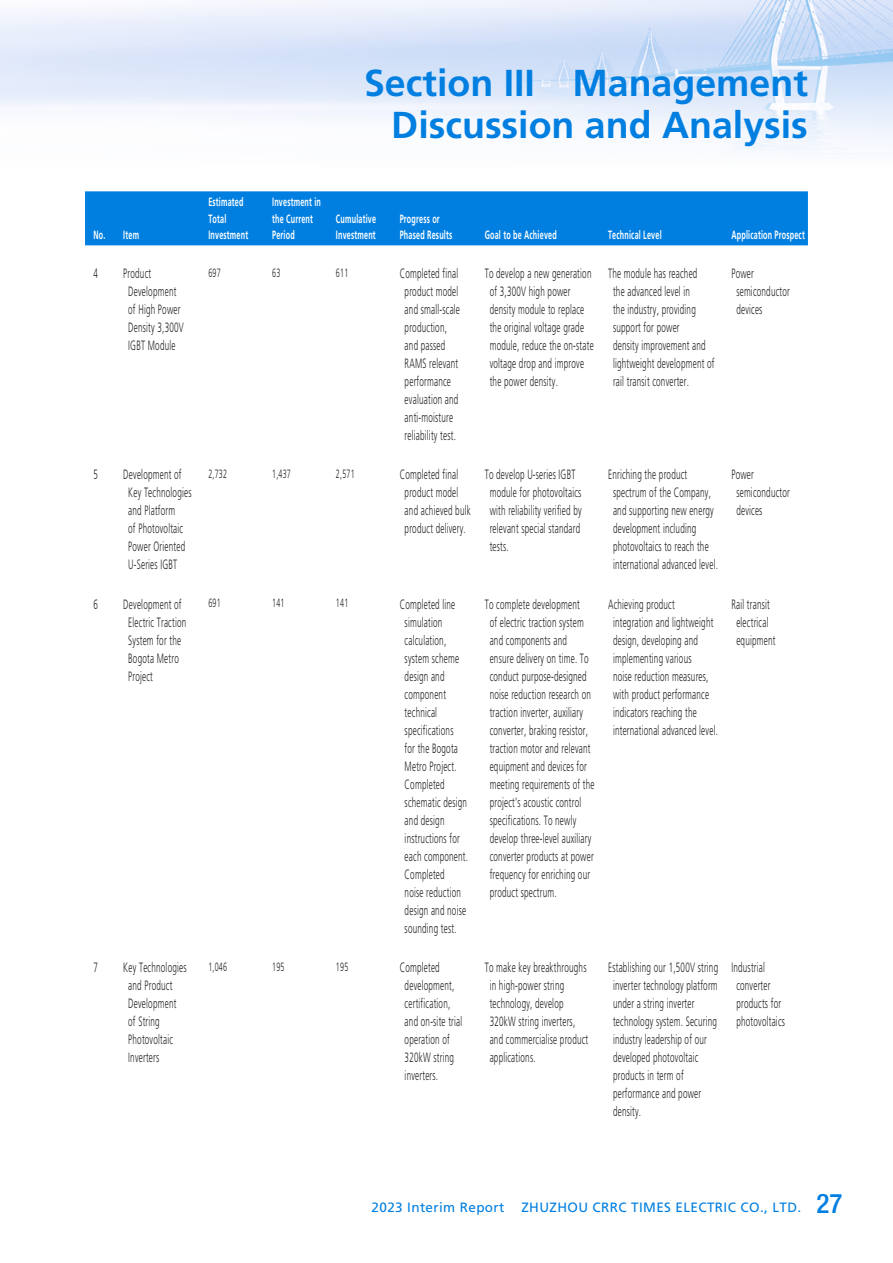
<style>
.page{position:relative;width:893px;height:1263px;background:#fff}
.page>*{position:absolute;margin:0;border:0;box-sizing:border-box;transform-origin:0 0}
.t1{font:700 37.5px/42px "Frutiger LT Std";color:#007fe1;text-align:right}
._50_Table_Body{font:300 13.5px/18px "Frutiger LT Std";letter-spacing:.03em;color:#231f20;scale:.6 1}
.t2{font:13.5px "Frutiger LT Std";letter-spacing:.03em;color:#007fe1}
._50_Table_Body-2{font:700 12px/16.5px "Frutiger LT Std";letter-spacing:.03em;color:#fff;scale:.6 1}
._50_Table_Body-3{font:300 12px "Frutiger LT Std";letter-spacing:.03em;color:#231f20;scale:.6 1}
.s1{font-family:"Helvetica Neue LT Std";font-weight:500;font-stretch:condensed;font-size:27px}
</style>
<div class="page">
<img style="left:0;top:0;width:893px;height:246px">
<div style="left:85px;top:191px;width:723px;height:54px;background:#007fe1"></div>
<p class="_50_Table_Body-2" style="left:94px;top:227px;width:22px">No.</p>
<p class="_50_Table_Body-2" style="left:123px;top:227px;width:28px">Item</p>
<h1 class="t1" style="left:364px;top:62px;width:445px">Section III Management<br>Discussion and Analysis</h1>
<p class="_50_Table_Body-2" style="left:208px;top:194px;width:68px">Estimated<br>Total<br>Investment</p>
<p class="_50_Table_Body-2" style="left:272px;top:194px;width:83px">Investment in the Current<br>Period</p>
<p class="_50_Table_Body-2" style="left:336px;top:210px;width:69px">Cumulative<br>Investment</p>
<p class="_50_Table_Body-2" style="left:400px;top:210px;width:89px">Progress or<br>Phased Results</p>
<p class="_50_Table_Body-2" style="left:485px;top:227px;width:122px">Goal to be Achieved</p>
<p class="_50_Table_Body-2" style="left:608px;top:227px;width:91px">Technical Level</p>
<p class="_50_Table_Body-2" style="left:731px;top:227px;width:124px">Application Prospect</p>
<p class="_50_Table_Body" style="left:94px;top:265px;width:9px">4</p>
<p class="_50_Table_Body" style="left:128px;top:265px;width:94px;text-indent:-5px">Product<br>Development of High Power<br>Density 3,300V<br>IGBT Module</p>
<p class="_50_Table_Body-3" style="left:208px;top:266px;width:22px">697</p>
<p class="_50_Table_Body-3" style="left:272px;top:266px;width:15px">63</p>
<p class="_50_Table_Body-3" style="left:336px;top:266px;width:22px">611</p>
<p class="_50_Table_Body" style="left:405px;top:265px;width:94px;text-indent:-5px">Completed final product model and small-scale production, and passed<br>RAMS relevant performance evaluation and anti-moisture reliability test.</p>
<p class="_50_Table_Body" style="left:490px;top:265px;width:175px;text-indent:-5px">To develop a new generation of 3,300V high power density module to replace the original voltage grade module, reduce the on-state voltage drop and improve the power density.</p>
<p class="_50_Table_Body" style="left:613px;top:265px;width:171px;text-indent:-5px">The module has reached<br>the advanced level in<br>the industry, providing support for power<br>density improvement and lightweight development of rail transit converter.</p>
<p class="_50_Table_Body" style="left:736px;top:265px;width:91px;text-indent:-5px">Power semiconductor devices</p>
<p class="_50_Table_Body" style="left:94px;top:466px;width:9px">5</p>
<p class="_50_Table_Body" style="left:128px;top:466px;width:107px;text-indent:-5px">Development of<br>Key Technologies and Platform<br>of Photovoltaic<br>Power Oriented<br>U-Series IGBT</p>
<p class="_50_Table_Body-3" style="left:208px;top:467px;width:33px">2,732</p>
<p class="_50_Table_Body-3" style="left:272px;top:467px;width:33px">1,437</p>
<p class="_50_Table_Body-3" style="left:336px;top:467px;width:33px">2,571</p>
<p class="_50_Table_Body" style="left:405px;top:466px;width:112px;text-indent:-5px">Completed final product model and achieved bulk product delivery.</p>
<p class="_50_Table_Body" style="left:490px;top:466px;width:155px;text-indent:-5px">To develop U-series IGBT module for photovoltaics with reliability verified by relevant special standard tests.</p>
<p class="_50_Table_Body" style="left:613px;top:466px;width:176px;text-indent:-5px">Enriching the product spectrum of the Company, and supporting new energy development including photovoltaics to reach the international advanced level.</p>
<p class="_50_Table_Body" style="left:736px;top:466px;width:91px;text-indent:-5px">Power semiconductor devices</p>
<p class="_50_Table_Body" style="left:94px;top:595px;width:9px">6</p>
<p class="_50_Table_Body" style="left:128px;top:595px;width:98px;text-indent:-5px">Development of<br>Electric Traction<br>System for the<br>Bogota Metro<br>Project</p>
<p class="_50_Table_Body-3" style="left:208px;top:596px;width:22px">691</p>
<p class="_50_Table_Body-3" style="left:272px;top:596px;width:22px">141</p>
<p class="_50_Table_Body-3" style="left:336px;top:596px;width:22px">141</p>
<p class="_50_Table_Body" style="left:405px;top:595px;width:107px;text-indent:-5px">Completed line simulation calculation, system scheme design and component technical specifications<br>for the Bogota<br>Metro Project.<br>Completed schematic design and design instructions for each component.<br>Completed<br>noise reduction design and noise sounding test.</p>
<p class="_50_Table_Body" style="left:490px;top:595px;width:176px;text-indent:-5px">To complete development<br>of electric traction system and components and<br>ensure delivery on time. To conduct purpose-designed noise reduction research on traction inverter, auxiliary converter, braking resistor, traction motor and relevant equipment and devices for meeting requirements of the project’s acoustic control specifications. To newly develop three-level auxiliary converter products at power frequency for enriching our product spectrum.</p>
<p class="_50_Table_Body" style="left:613px;top:595px;width:176px;text-indent:-5px">Achieving product integration and lightweight design, developing and implementing various<br>noise reduction measures, with product performance indicators reaching the international advanced level.</p>
<p class="_50_Table_Body" style="left:731px;top:595px;width:75px;text-align:center">Rail transit electrical equipment</p>
<p class="_50_Table_Body" style="left:94px;top:958px;width:9px">7</p>
<p class="_50_Table_Body" style="left:128px;top:958px;width:99px;text-indent:-5px">Key Technologies and Product<br>Development of String<br>Photovoltaic<br>Inverters</p>
<p class="_50_Table_Body-3" style="left:208px;top:960px;width:33px">1,046</p>
<p class="_50_Table_Body-3" style="left:272px;top:960px;width:22px">195</p>
<p class="_50_Table_Body-3" style="left:336px;top:960px;width:22px">195</p>
<p class="_50_Table_Body" style="left:405px;top:958px;width:98px;text-indent:-5px">Completed development, certification, and on-site trial operation of<br>320kW string inverters.</p>
<p class="_50_Table_Body" style="left:490px;top:958px;width:166px;text-indent:-5px">To make key breakthroughs in high-power string technology, develop<br>320kW string inverters, and commercialise product applications.</p>
<p class="_50_Table_Body" style="left:613px;top:958px;width:177px;text-indent:-5px">Establishing our 1,500V string inverter technology platform under a string inverter technology system. Securing industry leadership of our developed photovoltaic products in term of performance and power density.</p>
<p class="_50_Table_Body" style="left:736px;top:958px;width:83px;text-indent:-5px">Industrial converter products for photovoltaics</p>
<p class="t2" style="left:372px;top:1199px;width:134px">2023 Interim Report</p>
<p class="t2" style="left:521px;top:1199px;width:322px">ZHUZHOU CRRC TIMES ELECTRIC CO., LTD. <span class="s1">27</span></p>
</div>
